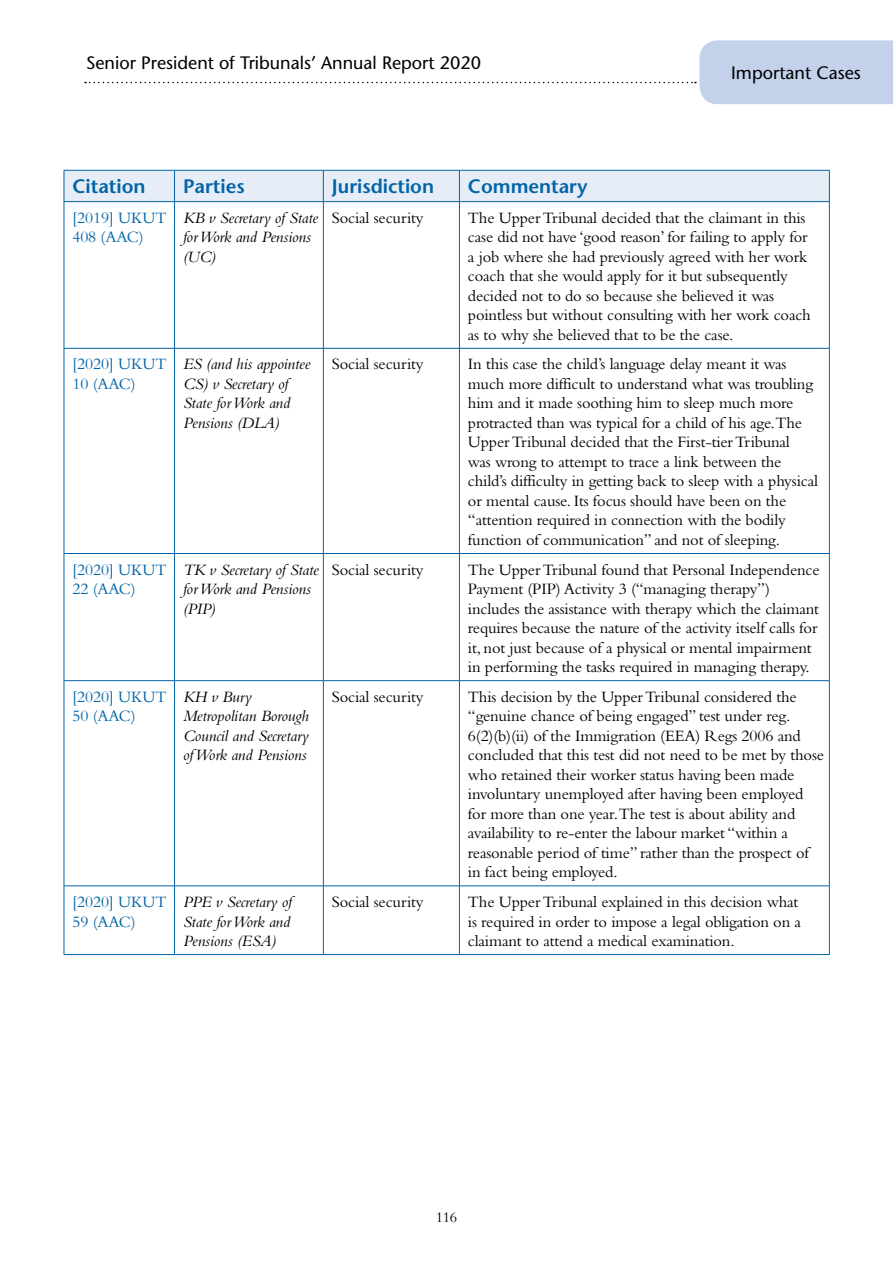
<style>
.page{position:relative;width:893px;height:1263px;background:#fff}
.page>*{position:absolute;margin:0;border:0;box-sizing:border-box;transform-origin:0 0}
.Table_-_Header{font:600 19.5px "Stone Sans Std";color:#0064a7}
.t1{font:500 18px "Stone Sans Std";color:#000}
.Table_text{font:16.5px/19.5px "Bembo";letter-spacing:-.01em;color:#000}
.Table_text-2{font:italic 16.5px/19.5px "Bembo";letter-spacing:-.01em;color:#000}
.Table_text-3{font:16.5px/19.5px "Bembo";letter-spacing:-.01em;color:#0064a7}
.t2{font:15px "Bembo Std";color:#000}
</style>
<div class="page">
<svg style="left:85px;top:40px;width:808px;height:64px"></svg>
<div style="left:65px;top:171px;width:764px;height:30px;background:#e7edf7"></div>
<hr style="left:64px;top:170px;width:111px;height:1px;background:#0064a7">
<hr style="left:64px;top:170px;width:1px;height:31px;background:#0064a7">
<hr style="left:175px;top:170px;width:148px;height:1px;background:#0064a7">
<hr style="left:174px;top:170px;width:1px;height:31px;background:#0064a7">
<hr style="left:323px;top:170px;width:136px;height:1px;background:#0064a7">
<hr style="left:323px;top:170px;width:1px;height:31px;background:#0064a7">
<hr style="left:459px;top:170px;width:371px;height:1px;background:#0064a7">
<hr style="left:459px;top:170px;width:1px;height:31px;background:#0064a7">
<hr style="left:829px;top:170px;width:1px;height:31px;background:#0064a7">
<hr style="left:64px;top:201px;width:111px;height:1px;background:#0064a7">
<hr style="left:175px;top:201px;width:148px;height:1px;background:#0064a7">
<hr style="left:323px;top:201px;width:136px;height:1px;background:#0064a7">
<hr style="left:459px;top:201px;width:371px;height:1px;background:#0064a7">
<hr style="left:64px;top:202px;width:1px;height:146px;background:#0064a7">
<hr style="left:174px;top:202px;width:1px;height:146px;background:#0064a7">
<hr style="left:323px;top:202px;width:1px;height:146px;background:#0064a7">
<hr style="left:459px;top:202px;width:1px;height:146px;background:#0064a7">
<hr style="left:829px;top:202px;width:1px;height:146px;background:#0064a7">
<hr style="left:64px;top:348px;width:111px;height:1px;background:#0064a7">
<hr style="left:64px;top:348px;width:1px;height:205px;background:#0064a7">
<hr style="left:175px;top:348px;width:148px;height:1px;background:#0064a7">
<hr style="left:174px;top:348px;width:1px;height:205px;background:#0064a7">
<hr style="left:323px;top:348px;width:136px;height:1px;background:#0064a7">
<hr style="left:323px;top:348px;width:1px;height:205px;background:#0064a7">
<hr style="left:459px;top:348px;width:371px;height:1px;background:#0064a7">
<hr style="left:459px;top:348px;width:1px;height:205px;background:#0064a7">
<hr style="left:829px;top:348px;width:1px;height:205px;background:#0064a7">
<hr style="left:64px;top:553px;width:111px;height:1px;background:#0064a7">
<hr style="left:64px;top:554px;width:1px;height:126px;background:#0064a7">
<hr style="left:175px;top:553px;width:148px;height:1px;background:#0064a7">
<hr style="left:174px;top:554px;width:1px;height:126px;background:#0064a7">
<hr style="left:323px;top:553px;width:136px;height:1px;background:#0064a7">
<hr style="left:323px;top:554px;width:1px;height:126px;background:#0064a7">
<hr style="left:459px;top:553px;width:371px;height:1px;background:#0064a7">
<hr style="left:459px;top:554px;width:1px;height:126px;background:#0064a7">
<hr style="left:829px;top:554px;width:1px;height:126px;background:#0064a7">
<hr style="left:64px;top:680px;width:111px;height:1px;background:#0064a7">
<hr style="left:64px;top:681px;width:1px;height:205px;background:#0064a7">
<hr style="left:175px;top:680px;width:148px;height:1px;background:#0064a7">
<hr style="left:174px;top:681px;width:1px;height:205px;background:#0064a7">
<hr style="left:323px;top:680px;width:136px;height:1px;background:#0064a7">
<hr style="left:323px;top:681px;width:1px;height:205px;background:#0064a7">
<hr style="left:459px;top:680px;width:371px;height:1px;background:#0064a7">
<hr style="left:459px;top:681px;width:1px;height:205px;background:#0064a7">
<hr style="left:829px;top:681px;width:1px;height:205px;background:#0064a7">
<hr style="left:64px;top:886px;width:111px;height:1px;background:#0064a7">
<hr style="left:64px;top:886px;width:1px;height:68px;background:#0064a7">
<hr style="left:175px;top:886px;width:148px;height:1px;background:#0064a7">
<hr style="left:174px;top:886px;width:1px;height:68px;background:#0064a7">
<hr style="left:323px;top:886px;width:136px;height:1px;background:#0064a7">
<hr style="left:323px;top:886px;width:1px;height:68px;background:#0064a7">
<hr style="left:459px;top:886px;width:371px;height:1px;background:#0064a7">
<hr style="left:459px;top:886px;width:1px;height:68px;background:#0064a7">
<hr style="left:829px;top:886px;width:1px;height:68px;background:#0064a7">
<hr style="left:64px;top:954px;width:111px;height:1px;background:#0064a7">
<hr style="left:175px;top:954px;width:148px;height:1px;background:#0064a7">
<hr style="left:323px;top:954px;width:136px;height:1px;background:#0064a7">
<hr style="left:459px;top:954px;width:371px;height:1px;background:#0064a7">
<p class="t1" style="left:86px;top:52px;width:397px">Senior President of Tribunals’ Annual Report 2020</p>
<p class="t1" style="left:731px;top:62px;width:131px">Important Cases</p>
<p class="Table_-_Header" style="left:72px;top:175px;width:75px">Citation</p>
<p class="Table_-_Header" style="left:183px;top:175px;width:63px">Parties</p>
<p class="Table_-_Header" style="left:332px;top:175px;width:104px">Jurisdiction</p>
<p class="Table_-_Header" style="left:468px;top:175px;width:121px">Commentary</p>
<p class="Table_text-3" style="left:72px;top:208px;width:96px">[2019] UKUT<br>408 (AAC)</p>
<p class="Table_text-2" style="left:183px;top:208px;width:137px">KB v Secretary of State for Work and Pensions (UC)</p>
<p class="Table_text" style="left:332px;top:208px;width:93px">Social security</p>
<p class="Table_text" style="left:468px;top:208px;width:344px">The Upper Tribunal decided that the claimant in this case did not have ‘good reason’ for failing to apply for a job where she had previously agreed with her work coach that she would apply for it but subsequently decided not to do so because she believed it was pointless but without consulting with her work coach as to why she believed that to be the case.</p>
<p class="Table_text-3" style="left:72px;top:354px;width:96px">[2020] UKUT<br>10 (AAC)</p>
<p class="Table_text-2" style="left:183px;top:354px;width:129px">ES (and his appointee<br>CS) v Secretary of<br>State for Work and<br>Pensions (DLA)</p>
<p class="Table_text" style="left:332px;top:354px;width:93px">Social security</p>
<p class="Table_text" style="left:468px;top:354px;width:352px">In this case the child’s language delay meant it was much more difficult to understand what was troubling him and it made soothing him to sleep much more protracted than was typical for a child of his age.The Upper Tribunal decided that the First-tier Tribunal<br>was wrong to attempt to trace a link between the child’s difficulty in getting back to sleep with a physical or mental cause. Its focus should have been on the “attention required in connection with the bodily function of communication” and not of sleeping.</p>
<p class="Table_text-3" style="left:72px;top:559px;width:96px">[2020] UKUT<br>22 (AAC)</p>
<p class="Table_text-2" style="left:183px;top:559px;width:137px">TK v Secretary of State for Work and Pensions (PIP)</p>
<p class="Table_text" style="left:332px;top:559px;width:93px">Social security</p>
<p class="Table_text" style="left:468px;top:559px;width:353px">The Upper Tribunal found that Personal Independence Payment (PIP) Activity 3 (“managing therapy”) includes the assistance with therapy which the claimant requires because the nature of the activity itself calls for it, not just because of a physical or mental impairment in performing the tasks required in managing therapy.</p>
<p class="Table_text-3" style="left:72px;top:687px;width:96px">[2020] UKUT<br>50 (AAC)</p>
<p class="Table_text-2" style="left:183px;top:687px;width:127px">KH v Bury<br>Metropolitan Borough<br>Council and Secretary of Work and Pensions</p>
<p class="Table_text" style="left:332px;top:687px;width:93px">Social security</p>
<p class="Table_text" style="left:468px;top:687px;width:358px">This decision by the Upper Tribunal considered the “genuine chance of being engaged” test under reg.<br>6(2)(b)(ii) of the Immigration (EEA) Regs 2006 and concluded that this test did not need to be met by those who retained their worker status having been made involuntary unemployed after having been employed for more than one year.The test is about ability and availability to re-enter the labour market “within a reasonable period of time” rather than the prospect of in fact being employed.</p>
<p class="Table_text-3" style="left:72px;top:892px;width:96px">[2020] UKUT<br>59 (AAC)</p>
<p class="Table_text-2" style="left:183px;top:892px;width:110px;text-align:justify">PPE v Secretary of State for Work and Pensions (ESA)</p>
<p class="Table_text" style="left:332px;top:892px;width:93px">Social security</p>
<p class="Table_text" style="left:468px;top:892px;width:335px">The Upper Tribunal explained in this decision what is required in order to impose a legal obligation on a claimant to attend a medical examination.</p>
<p class="t2" style="left:436px;top:1208px;width:23px">116</p>
</div>
